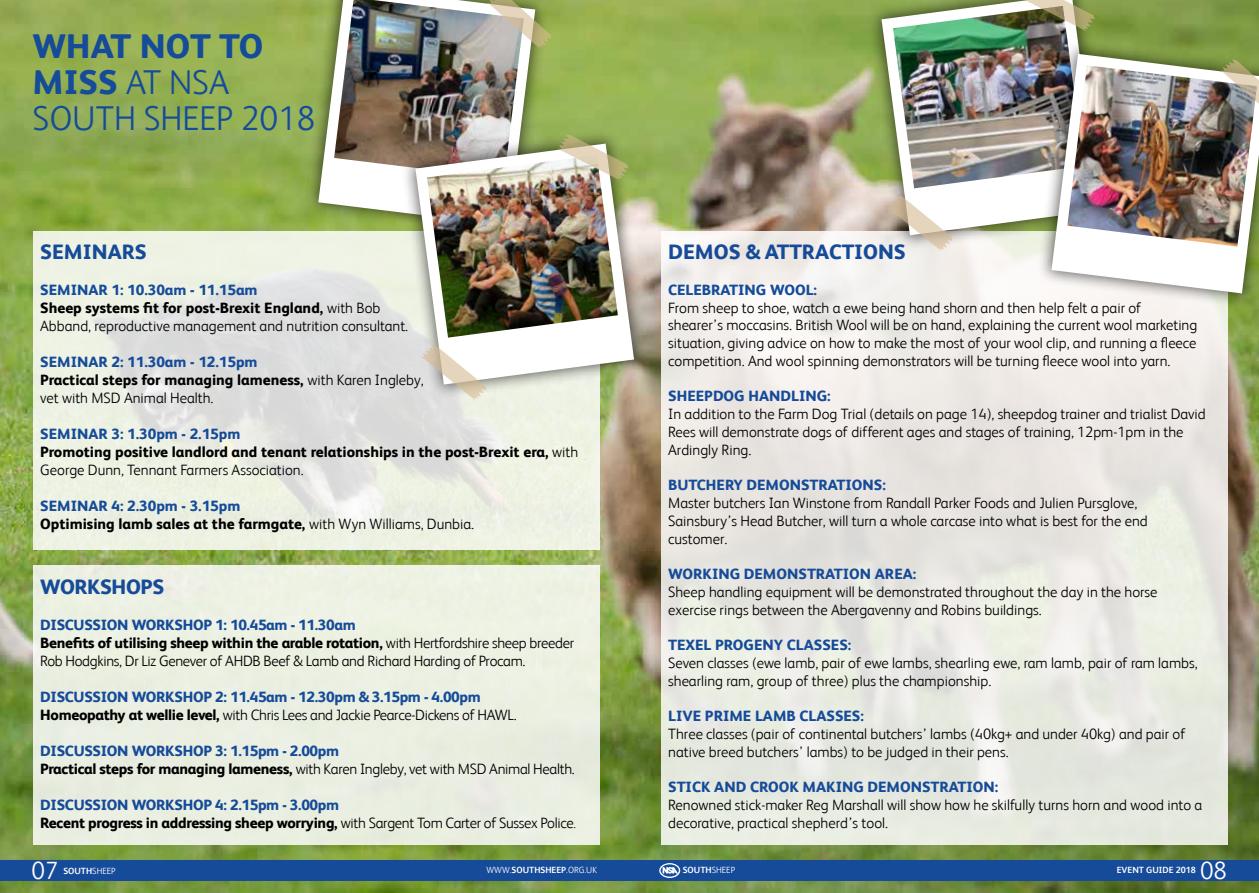
<style>
.page{position:relative;width:1259px;height:893px;background:#fff}
.page>*{position:absolute;margin:0;border:0;box-sizing:border-box;transform-origin:0 0}
.t1{font:300 34.5px/36px "FS Albert";color:#154b99}
.t2{font:300 25.05px "FS Albert";color:#fff}
.t3{font:800 21px "FS Albert";color:#154b99}
.t4{font:800 21px "FS Albert";letter-spacing:-.02em;color:#154b99}
.t5{font:300 15px/17.7px "FS Albert";color:#000}
.t6{font:300 15px/18px "FS Albert";letter-spacing:-.02em;color:#000}
.t7{font:800 15px/18px "FS Albert";color:#000}
.t8{font:800 15px "FS Albert";color:#154b99}
.t9{font:800 15px/18px "FS Albert";letter-spacing:-.02em;color:#154b99}
.t10{font:800 15px/18px "FS Albert";letter-spacing:-.02em;color:#000}
.t11{font:700 9px "FS Albert";color:#fff}
.t12{font:300 9px "FS Albert";color:#fff}
.s1{font-weight:800}
.s2{font-weight:800;color:#154b99}
.s3{color:#154b99}
.s4{font-weight:300}
.s5{color:#000}
.s6{font-weight:300;color:#000}
.s7{font-weight:300;font-size:12.3px}
.s8{font-weight:700}
</style>
<div class="page">
<img style="left:0;top:0;width:1259px;height:860px">
<img style="left:0;top:881px;width:1259px;height:12px">
<svg style="left:33px;top:232px;width:567px;height:318px;background:#e7eae1"></svg>
<svg style="left:661px;top:232px;width:566px;height:613px;background:#eae9e3"></svg>
<div style="left:33px;top:566px;width:567px;height:279px;background:#ebf0e2"></div>
<div style="left:0;top:860px;width:1259px;height:21px;background:#154b99"></div>
<svg style="left:659px;top:863px;width:21px;height:15px"></svg>
<div style="left:304px;top:0;width:245px;height:240px;background:#000;opacity:.6"></div>
<img style="left:312px;top:0;width:229px;height:231px">
<svg style="left:326px;top:158px;width:75px;height:61px"></svg>
<svg style="left:487px;top:0;width:64px;height:49px;background:#bcbc99"></svg>
<div style="left:401px;top:129px;width:247px;height:270px;background:#000;opacity:.6"></div>
<img style="left:410px;top:138px;width:230px;height:252px">
<svg style="left:557px;top:135px;width:71px;height:45px;background:#bbbc93"></svg>
<svg style="left:421px;top:315px;width:206px;height:86px"></svg>
<div style="left:867px;top:0;width:247px;height:250px;background:#000;opacity:.6"></div>
<img style="left:875px;top:0;width:231px;height:241px">
<svg style="left:1023px;top:0;width:71px;height:31px;background:#999674"></svg>
<div style="left:1037px;top:39px;width:222px;height:269px;background:#000;opacity:.6"></div>
<img style="left:1045px;top:48px;width:214px;height:251px">
<img style="left:887px;top:165px;width:354px;height:122px">
<svg style="left:1220px;top:59px;width:39px;height:58px;background:#979982"></svg>
<h1 class="t1" style="left:33px;top:28px;width:284px"><span class="s1">WHAT NOT TO<br>MISS</span> AT NSA<br>SOUTH SHEEP 2018</h1>
<h3 class="t3" style="left:40px;top:239px;width:108px">SEMINARS</h3>
<p class="t5" style="left:40px;top:281px;width:369px"><span class="s2">SEMINAR 1: 10.30am - 11.15am<br></span><span class="s1">Sheep systems fit for post-Brexit England,</span> with Bob<br>Abband, reproductive management and nutrition consultant.</p>
<p class="t5" style="left:40px;top:353px;width:385px"><span class="s2">SEMINAR 2: 11.30am - 12.15pm<br></span><span class="s1">Practical steps for managing lameness,</span> with Karen Ingleby, vet with MSD Animal Health.</p>
<p class="t7" style="left:40px;top:425px;width:539px"><span class="s3">SEMINAR 3: 1.30pm - 2.15pm<br></span>Promoting positive landlord and tenant relationships in the post-Brexit era, <span class="s4">with<br>George Dunn, Tennant Farmers Association.</span></p>
<p class="t7" style="left:40px;top:497px;width:435px"><span class="s3">SEMINAR 4: 2.30pm - 3.15pm<br></span>Optimising lamb sales at the farmgate, <span class="s4">with Wyn Williams, Dunbia.</span></p>
<h3 class="t4" style="left:40px;top:574px;width:126px">WORKSHOPS</h3>
<p class="t6" style="left:40px;top:616px;width:535px"><span class="s2">DISCUSSION WORKSHOP 1: 10.45am - 11.30am<br></span><span class="s1">Benefits of utilising sheep within the arable rotation,</span> with Hertfordshire sheep breeder<br>Rob Hodgkins, Dr Liz Genever of AHDB Beef &amp; Lamb and Richard Harding of Procam.</p>
<p class="t9" style="left:40px;top:687px;width:478px">DISCUSSION WORKSHOP 2: 11.45am - 12.30pm &amp; 3.15pm - 4.00pm<br><span class="s5">Homeopathy at wellie level,</span> <span class="s6">with Chris Lees and Jackie Pearce-Dickens of HAWL.</span></p>
<p class="t6" style="left:40px;top:742px;width:536px"><span class="s2">DISCUSSION WORKSHOP 3: 1.15pm - 2.00pm<br></span><span class="s1">Practical steps for managing lameness,</span> with Karen Ingleby, vet with MSD Animal Health.</p>
<p class="t10" style="left:40px;top:795px;width:537px"><span class="s3">DISCUSSION WORKSHOP 4: 2.15pm - 3.00pm<br></span>Recent progress in addressing sheep worrying, <span class="s4">with Sargent Tom Carter of Sussex Police</span><span class="s7">.</span></p>
<h3 class="t3" style="left:668px;top:239px;width:239px">DEMOS &amp; ATTRACTIONS</h3>
<p class="t8" style="left:668px;top:281px;width:150px">CELEBRATING WOOL:</p>
<p class="t5" style="left:668px;top:298px;width:531px">From sheep to shoe, watch a ewe being hand shorn and then help felt a pair of shearer’s moccasins. British Wool will be on hand, explaining the current wool marketing situation, giving advice on how to make the most of your wool clip, and running a fleece competition. And wool spinning demonstrators will be turning fleece wool into yarn.</p>
<p class="t8" style="left:668px;top:387px;width:164px">SHEEPDOG HANDLING:</p>
<p class="t5" style="left:668px;top:405px;width:539px">In addition to the Farm Dog Trial (details on page 14), sheepdog trainer and trialist David<br>Rees will demonstrate dogs of different ages and stages of training, 12pm-1pm in the<br>Ardingly Ring.</p>
<p class="t8" style="left:668px;top:476px;width:219px">BUTCHERY DEMONSTRATIONS:</p>
<p class="t5" style="left:668px;top:494px;width:481px">Master butchers Ian Winstone from Randall Parker Foods and Julien Pursglove,<br>Sainsbury’s Head Butcher, will turn a whole carcase into what is best for the end customer.</p>
<p class="t8" style="left:668px;top:565px;width:250px">WORKING DEMONSTRATION AREA:</p>
<p class="t5" style="left:668px;top:583px;width:491px">Sheep handling equipment will be demonstrated throughout the day in the horse exercise rings between the Abergavenny and Robins buildings.</p>
<p class="t8" style="left:668px;top:636px;width:185px">TEXEL PROGENY CLASSES:</p>
<p class="t5" style="left:668px;top:654px;width:531px">Seven classes (ewe lamb, pair of ewe lambs, shearling ewe, ram lamb, pair of ram lambs, shearling ram, group of three) plus the championship.</p>
<p class="t8" style="left:668px;top:707px;width:197px">LIVE PRIME LAMB CLASSES:</p>
<p class="t5" style="left:668px;top:725px;width:519px">Three classes (pair of continental butchers’ lambs (40kg+ and under 40kg) and pair of native breed butchers’ lambs) to be judged in their pens.</p>
<p class="t8" style="left:668px;top:778px;width:332px">STICK AND CROOK MAKING DEMONSTRATION:</p>
<p class="t5" style="left:668px;top:796px;width:535px">Renowned stick-maker Reg Marshall will show how he skilfully turns horn and wood into a decorative, practical shepherd’s tool.</p>
<h2 class="t2" style="left:31px;top:856px;width:28px">07</h2>
<p class="t11" style="left:63px;top:865px;width:54px">SOUTH<span class="s4">SHEEP</span></p>
<p class="t12" style="left:486px;top:865px;width:112px">WWW.<span class="s8">SOUTHSHEEP</span>.ORG.UK</p>
<p class="t11" style="left:683px;top:865px;width:54px">SOUTH<span class="s4">SHEEP</span></p>
<p class="t11" style="left:1116px;top:865px;width:81px">EVENT GUIDE 2018</p>
<h2 class="t2" style="left:1200px;top:856px;width:28px">08</h2>
</div>
